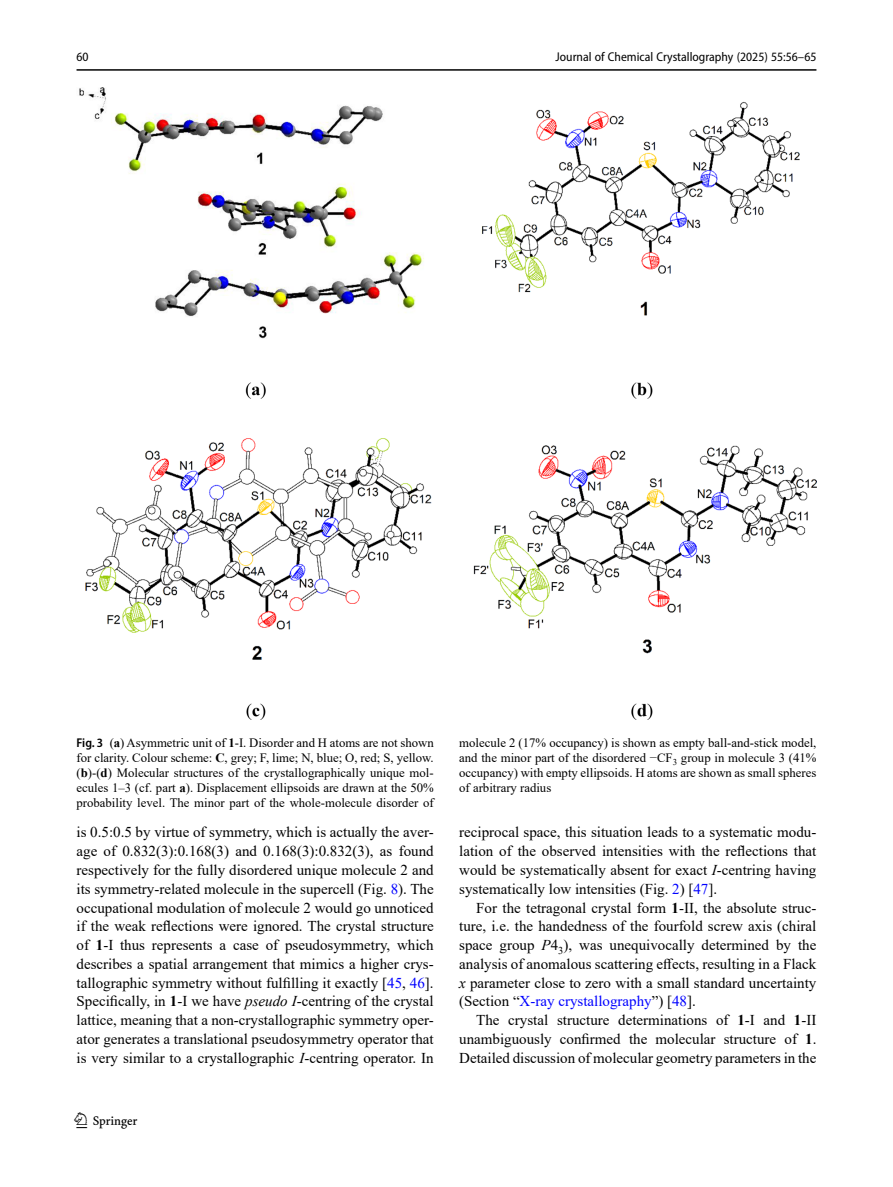
<style>
.page{position:relative;width:893px;height:1187px;background:#fff}
.page>*{position:absolute;margin:0;border:0;box-sizing:border-box;transform-origin:0 0}
.t1{font:22.5px "Springnew";color:#000}
.Body_Text_Indent{font:15px/18.8px "Times New Roman";color:#000;text-align:justify}
.Figure_Caption{font:12.75px/15px "Times New Roman";color:#000;text-align:justify}
.t2{font:semi-condensed 12.75px "Myriad Pro";color:#000}
.s1{font-family:"Myriad Pro";font-weight:600;font-stretch:semi-condensed}
.s2{font-weight:700}
.s3{color:#00f}
.s4{font-style:italic}
</style>
<div class="page">
<hr style="left:77px;top:69px;width:739px;height:2px;background:#000">
<img style="left:79px;top:87px;width:737px;height:633px">
<p class="t2" style="left:77px;top:49px;width:14px">60</p>
<p class="t2" style="left:556px;top:49px;width:262px">Journal of Chemical Crystallography (2025) 55:56–65</p>
<p class="Figure_Caption" style="left:77px;top:734px;width:359px"><span class="s1">Fig. 3</span> (<span class="s2">a</span>) Asymmetric unit of <span class="s2">1</span>-I. Disorder and H atoms are not shown for clarity. Colour scheme: <span class="s2">C</span>, grey; F, lime; N, blue; O, red; S, yellow. (<span class="s2">b</span>)-(<span class="s2">d</span>) Molecular structures of the crystallographically unique mol&shy;ecules 1–3 (cf. part <span class="s2">a</span>). Displacement ellipsoids are drawn at the 50% probability level. The minor part of the whole-molecule disorder of</p>
<p class="Figure_Caption" style="left:459px;top:734px;width:359px">molecule 2 (17% occupancy) is shown as empty ball-and-stick model, and the minor part of the disordered −CF<sub>3</sub> group in molecule 3 (41% occupancy) with empty ellipsoids. H atoms are shown as small spheres of arbitrary radius</p>
<p class="Body_Text_Indent" style="left:77px;top:822px;width:359px">is 0.5:0.5 by virtue of symmetry, which is actually the aver&shy;age of 0.832(3):0.168(3) and 0.168(3):0.832(3), as found respectively for the fully disordered unique molecule 2 and its symmetry-related molecule in the supercell (Fig. <span class="s3">8</span>). The occupational modulation of molecule 2 would go unnoticed if the weak reflections were ignored. The crystal structure of <span class="s2">1</span>-I thus represents a case of pseudosymmetry, which describes a spatial arrangement that mimics a higher crys&shy;tallographic symmetry without fulfilling it exactly [<span class="s3">45</span>, <span class="s3">46</span>].<br>Specifically, in <span class="s2">1</span>-I we have <span class="s4">pseudo I</span>-centring of the crystal lattice, meaning that a non-crystallographic symmetry oper&shy;ator generates a translational pseudosymmetry operator that is very similar to a crystallographic <span class="s4">I</span>-centring operator. In</p>
<h1 class="t1" style="left:77px;top:1107px;width:63px">1 3</h1>
<p class="Body_Text_Indent" style="left:459px;top:822px;width:359px">reciprocal space, this situation leads to a systematic modu&shy;lation of the observed intensities with the reflections that would be systematically absent for exact <span class="s4">I</span>-centring having systematically low intensities (Fig. <span class="s3">2</span>) [<span class="s3">47</span>].</p>
<p class="Body_Text_Indent" style="left:459px;top:897px;width:359px;text-indent:17px">For the tetragonal crystal form <span class="s2">1</span>-II, the absolute struc&shy;ture, i.e. the handedness of the fourfold screw axis (chiral space group <span class="s4">P</span>4<sub>3</sub>), was unequivocally determined by the analysis of anomalous scattering effects, resulting in a Flack <span class="s4">x</span> parameter close to zero with a small standard uncertainty (Section “<span class="s3">X-ray crystallography</span>”) [<span class="s3">48</span>].</p>
<p class="Body_Text_Indent" style="left:459px;top:1010px;width:359px;text-indent:17px">The crystal structure determinations of <span class="s2">1</span>-I and <span class="s2">1</span>-II unambiguously confirmed the molecular structure of <span class="s2">1</span>.<br>Detailed discussion of molecular geometry parameters in the</p>
</div>
